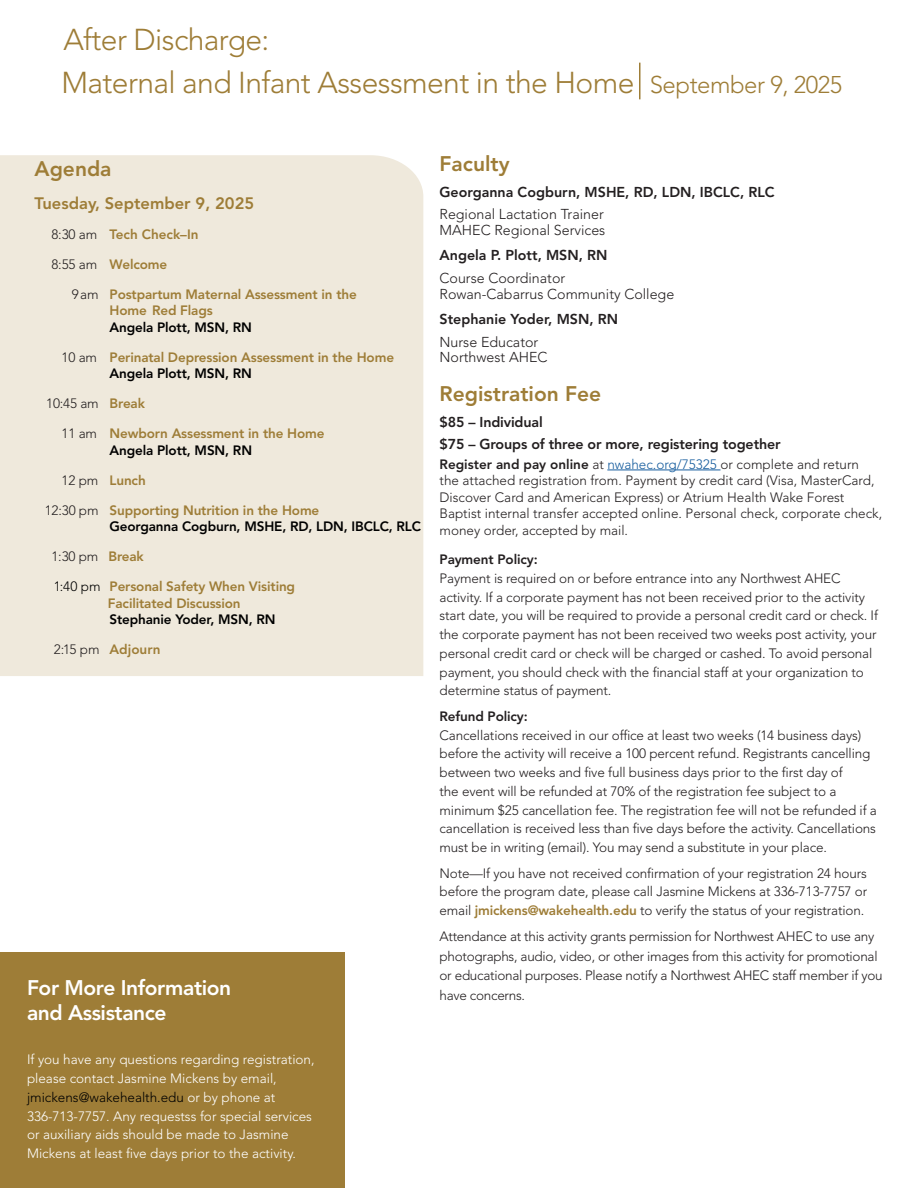
<style>
.page{position:relative;width:918px;height:1188px;background:#fff}
.page>*{position:absolute;margin:0;border:0;box-sizing:border-box;transform-origin:0 0}
.Body_Copy{font:300 30px "Avenir LT Std";letter-spacing:-.02em;color:#9e7d37}
.Subhead{font:800 21px "Avenir LT Std";letter-spacing:-.02em;color:#fff}
.Body_Copy-2{font:800 21px "Avenir LT Std";color:#9e7d37}
.Body_Copy_-_Bullets{font:800 16.5px "Avenir LT Std";color:#9e7d37}
.Body_Copy-3{font:800 14.25px "Avenir LT Std";color:#231f20}
.Body_Copy-4{font:300 14.25px "Avenir LT Std";color:#231f20}
.Body_Copy-5{font:300 13.5px/18.8px "Avenir LT Std";letter-spacing:-.01em;color:#231f20}
.Body_Copy-6{font:800 13.5px "Avenir LT Std";letter-spacing:-.01em;color:#9e7d37}
.Subhead-2{font:300 13.5px/18.8px "Avenir LT Std";color:#fff}
.Body_Copy-7{font:800 13.5px "Avenir LT Std";letter-spacing:-.01em;color:#000}
.Body_Copy-8{font:800 13.5px "Avenir LT Std";letter-spacing:-.01em;color:#231f20}
.s1{font-size:24px}
.s2{font-weight:300;color:#231f20}
.s3{font-weight:800;color:#9e7d37}
.s4{font-weight:300;color:#000}
.s5{color:#9e7d37}
.s6{color:#000}
.s7{font-weight:800}
.s8{color:#175d9e}
</style>
<div class="page">
<div style="left:0;top:155px;width:423px;height:521px;background:#efe9dc"></div>
<div style="left:0;top:953px;width:345px;height:235px;background:#9e7d37"></div>
<hr style="left:607px;top:470px;width:114px;height:1px;background:#175d9e">
<hr style="left:639px;top:63px;width:1px;height:36px;background:#9e7e38">
<p class="Body_Copy" style="left:63px;top:22px;width:208px">After Discharge:</p>
<p class="Body_Copy" style="left:62px;top:65px;width:782px">Maternal and Infant Assessment in the Home <span class="s1">September 9, 2025</span></p>
<p class="Body_Copy-2" style="left:35px;top:157px;width:79px">Agenda</p>
<p class="Body_Copy_-_Bullets" style="left:35px;top:193px;width:221px">Tuesday, September 9, 2025</p>
<p class="Body_Copy-6" style="left:51px;top:226px;width:149px"><span class="s2">8:30 am</span> Tech Check–In</p>
<p class="Body_Copy-6" style="left:51px;top:256px;width:117px"><span class="s2">8:55 am</span> Welcome</p>
<p class="Body_Copy-6" style="left:72px;top:286px;width:287px"><span class="s2">9am</span> Postpartum Maternal Assessment in the</p>
<p class="Body_Copy-6" style="left:109px;top:302px;width:105px">Home Red Flags</p>
<p class="Body_Copy-7" style="left:109px;top:319px;width:144px">Angela Plott, MSN, RN</p>
<p class="Body_Copy-6" style="left:62px;top:349px;width:334px"><span class="s2">10 am</span> Perinatal Depression Assessment in the Home</p>
<p class="Body_Copy-7" style="left:109px;top:365px;width:144px">Angela Plott, MSN, RN</p>
<p class="Body_Copy-5" style="left:46px;top:394px;width:100px">10:45 am <span class="s3">Break</span></p>
<p class="Body_Copy-6" style="left:62px;top:425px;width:265px"><span class="s2">11 am</span> Newborn Assessment in the Home</p>
<p class="Body_Copy-7" style="left:110px;top:442px;width:144px">Angela Plott, MSN, RN</p>
<p class="Body_Copy-6" style="left:62px;top:472px;width:86px"><span class="s2">12 pm</span> Lunch</p>
<p class="Body_Copy-6" style="left:45px;top:502px;width:276px"><span class="s2">12:30 pm</span> Supporting Nutrition in the Home</p>
<p class="Body_Copy-7" style="left:109px;top:518px;width:313px">Georganna Cogburn, MSHE, RD, LDN, IBCLC, RLC</p>
<p class="Body_Copy-5" style="left:51px;top:547px;width:94px">1:30 pm <span class="s3">Break</span></p>
<p class="Body_Copy-6" style="left:54px;top:578px;width:243px"><span class="s4">1:40 pm</span> Personal Safety When Visiting</p>
<p class="Body_Copy-6" style="left:108px;top:595px;width:134px">Facilitated Discussion</p>
<p class="Body_Copy-7" style="left:109px;top:611px;width:168px">Stephanie Yoder, MSN, RN</p>
<p class="Body_Copy-6" style="left:54px;top:641px;width:108px"><span class="s2">2:15 pm</span> Adjourn</p>
<p class="Subhead" style="left:27px;top:976px;width:206px">For More Information</p>
<p class="Subhead" style="left:27px;top:1001px;width:197px">and Assistance <span class="s5">More</span></p>
<p class="Subhead-2" style="left:27px;top:1050px;width:289px">If you have any questions regarding registration, please contact Jasmine Mickens by email, <span class="s6">jmickens@wakehealth.edu</span> or by phone at 336-713-7757. Any requestss for special services or auxiliary aids should be made to Jasmine Mickens at least five days prior to the activity.</p>
<p class="Body_Copy-2" style="left:440px;top:151px;width:72px">Faculty</p>
<p class="Body_Copy-3" style="left:440px;top:183px;width:337px">Georganna Cogburn, MSHE, RD, LDN, IBCLC, RLC</p>
<p class="Body_Copy-4" style="left:440px;top:206px;width:166px">Regional Lactation Trainer</p>
<p class="Body_Copy-4" style="left:440px;top:222px;width:167px">MAHEC Regional Services</p>
<p class="Body_Copy-3" style="left:440px;top:247px;width:170px">Angela P. Plott, MSN, RN</p>
<p class="Body_Copy-4" style="left:440px;top:270px;width:127px">Course Coordinator</p>
<p class="Body_Copy-4" style="left:440px;top:285px;width:236px">Rowan-Cabarrus Community College</p>
<p class="Body_Copy-3" style="left:440px;top:311px;width:180px">Stephanie Yoder, MSN, RN</p>
<p class="Body_Copy-4" style="left:440px;top:333px;width:100px">Nurse Educator</p>
<p class="Body_Copy-4" style="left:440px;top:349px;width:109px">Northwest AHEC</p>
<p class="Body_Copy-2" style="left:440px;top:382px;width:163px">Registration Fee</p>
<p class="Body_Copy-3" style="left:440px;top:413px;width:105px">$85 – Individual</p>
<p class="Body_Copy-3" style="left:440px;top:435px;width:343px">$75 – Groups of three or more, registering together</p>
<p class="Body_Copy-5" style="left:440px;top:456px;width:444px;line-height:16.5px"><span class="s7">Register and pay online</span> at <span class="s8">nwahec.org/75325</span> or complete and return<br>the attached registration from. Payment by credit card (Visa, MasterCard, Discover Card and American Express) or Atrium Health Wake Forest Baptist internal transfer accepted online. Personal check, corporate check, money order, accepted by mail.</p>
<p class="Body_Copy-8" style="left:440px;top:551px;width:100px">Payment Policy:</p>
<p class="Body_Copy-5" style="left:440px;top:569px;width:440px">Payment is required on or before entrance into any Northwest AHEC activity. If a corporate payment has not been received prior to the activity start date, you will be required to provide a personal credit card or check. If the corporate payment has not been received two weeks post activity, your personal credit card or check will be charged or cashed. To avoid personal payment, you should check with the financial staff at your organization to determine status of payment.</p>
<p class="Body_Copy-8" style="left:440px;top:708px;width:90px">Refund Policy:</p>
<p class="Body_Copy-5" style="left:440px;top:726px;width:439px">Cancellations received in our office at least two weeks (14 business days) before the activity will receive a 100 percent refund. Registrants cancelling between two weeks and five full business days prior to the first day of<br>the event will be refunded at 70% of the registration fee subject to a minimum $25 cancellation fee. The registration fee will not be refunded if a cancellation is received less than five days before the activity. Cancellations must be in writing (email). You may send a substitute in your place.</p>
<p class="Body_Copy-5" style="left:440px;top:864px;width:429px;text-align:justify">Note—If you have not received confirmation of your registration 24 hours before the program date, please call Jasmine Mickens at 336-713-7757 or email <span class="s3">jmickens@wakehealth.edu</span> to verify the status of your registration.</p>
<p class="Body_Copy-5" style="left:440px;top:927px;width:445px;line-height:19.5px">Attendance at this activity grants permission for Northwest AHEC to use any photographs, audio, video, or other images from this activity for promotional or educational purposes. Please notify a Northwest AHEC staff member if you have concerns.</p>
</div>
